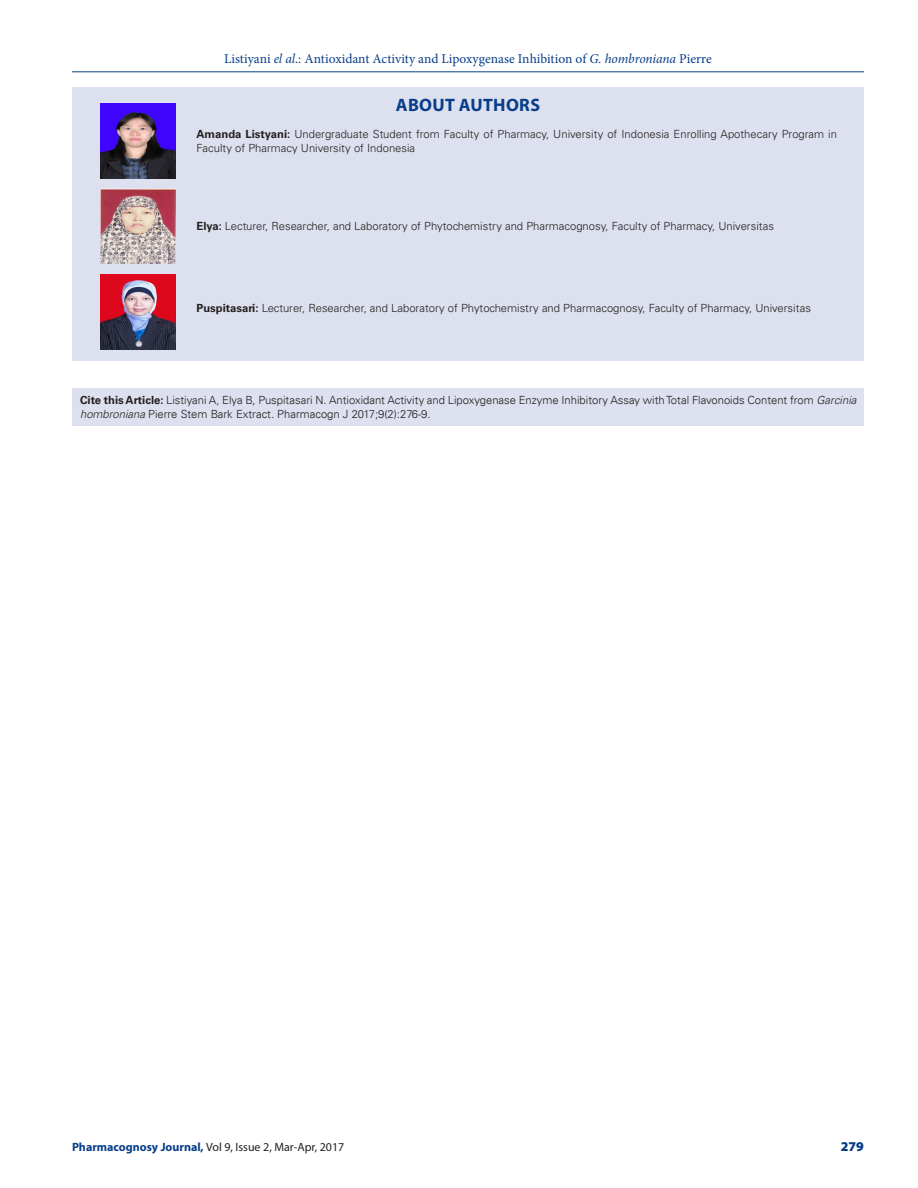
<style>
.page{position:relative;width:918px;height:1188px;background:#fff}
.page>*{position:absolute;margin:0;border:0;box-sizing:border-box;transform-origin:0 0}
._1_HD{font:700 18px "Myriad Pro";letter-spacing:.02em;color:#083e89}
.t1{font:13.5px "Minion Pro";letter-spacing:-.005em;color:#083e89}
.t2{font:900 13.5px "Myriad Pro";color:#083e89}
.t3{font:12px "Myriad Pro";color:#231f20}
.ABS_AU_TX{font:300 11.25px/14.2px "Univers LT Std";color:#231f20}
.ABS_TXT{font:300 11.25px/14.2px "Univers LT";color:#231f20}
.s1{font-style:italic}
.s2{font-weight:700}
.s3{font-family:"Univers LT Std";font-weight:700}
.s4{font-family:"Univers LT Std";font-style:italic}
.s5{font-weight:700;color:#083e89}
</style>
<div class="page">
<hr style="left:72px;top:72px;width:792px;height:1px;background:#083e89">
<div style="left:72px;top:87px;width:792px;height:274px;background:#dde0ee"></div>
<img style="left:100px;top:103px;width:76px;height:75px">
<img style="left:100px;top:189px;width:76px;height:75px">
<img style="left:100px;top:274px;width:75px;height:75px">
<div style="left:73px;top:388px;width:791px;height:38px;background:#dde0ee"></div>
<p class="t1" style="left:224px;top:50px;width:489px">Listiyani <span class="s1">el al</span>.: Antioxidant Activity and Lipoxygenase Inhibition of <span class="s1">G. hombroniana</span> Pierre</p>
<p class="_1_HD" style="left:396px;top:93px;width:146px">ABOUT AUTHORS</p>
<p class="ABS_AU_TX" style="left:196px;top:127px;width:642px"><span class="s2">Amanda Listyani:</span> Undergraduate Student from Faculty of Pharmacy, University of Indonesia Enrolling Apothecary Program in<br>Faculty of Pharmacy University of Indonesia</p>
<p class="ABS_AU_TX" style="left:196px;top:219px;width:579px"><span class="s2">Elya:</span> Lecturer, Researcher, and Laboratory of Phytochemistry and Pharmacognosy, Faculty of Pharmacy, Universitas</p>
<p class="ABS_AU_TX" style="left:196px;top:300px;width:616px"><span class="s2">Puspitasari:</span> Lecturer, Researcher, and Laboratory of Phytochemistry and Pharmacognosy, Faculty of Pharmacy, Universitas</p>
<p class="ABS_TXT" style="left:80px;top:393px;width:778px"><span class="s3">Cite this Article:</span> Listiyani A, Elya B, Puspitasari N. Antioxidant Activity and Lipoxygenase Enzyme Inhibitory Assay with Total Flavonoids Content from <span class="s4">Garcinia hombroniana</span> Pierre Stem Bark Extract. Pharmacogn J 2017;9(2):276-9.</p>
<p class="t3" style="left:72px;top:1139px;width:274px"><span class="s5">Pharmacognosy Journal,</span> Vol 9, Issue 2, Mar-Apr, 2017</p>
<p class="t2" style="left:841px;top:1137px;width:25px">279</p>
</div>
